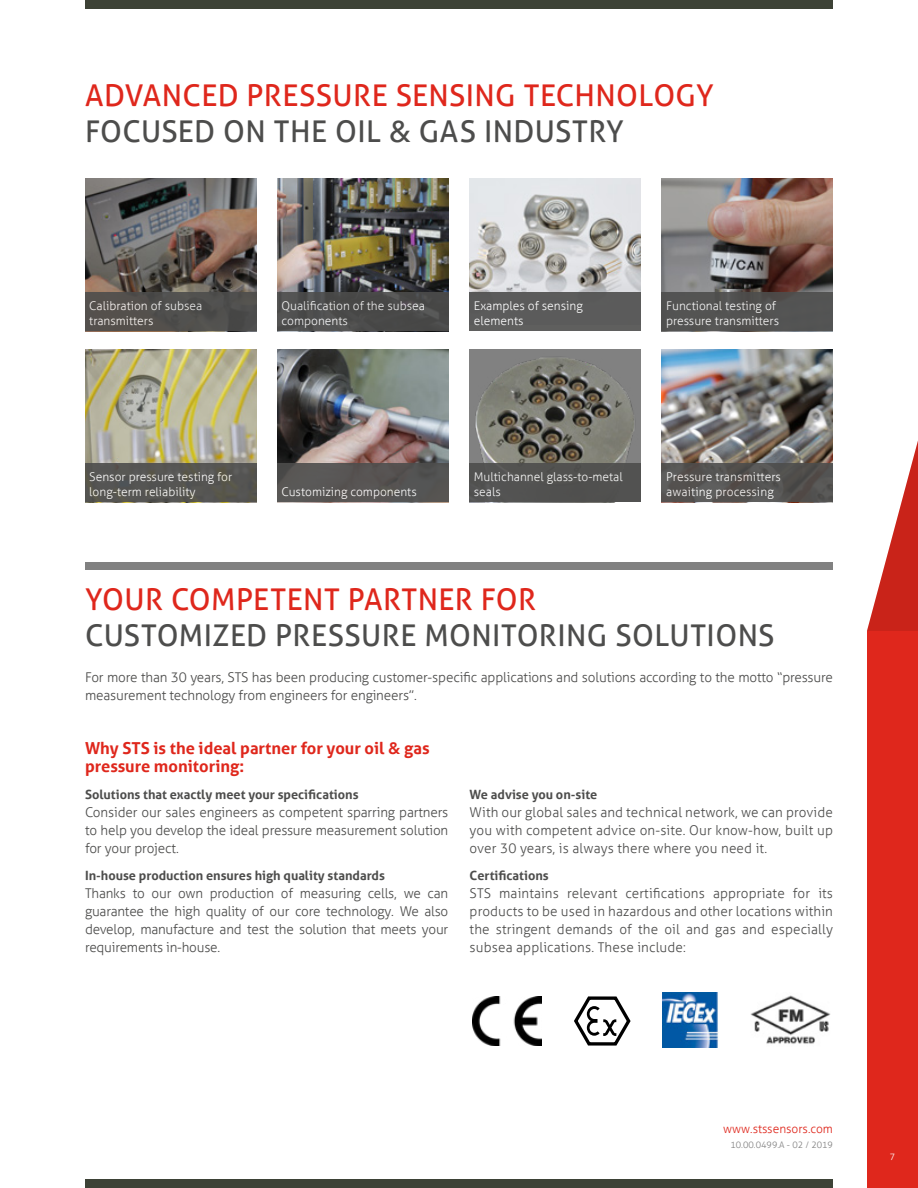
<style>
.page{position:relative;width:918px;height:1188px;background:#fff}
.page>*{position:absolute;margin:0;border:0;box-sizing:border-box;transform-origin:0 0}
.t1{font:30px/36px "Aller";letter-spacing:.01em;color:#df271c}
.t2{font:30px "Aller";letter-spacing:.015em;color:#4d4d4c}
.t3{font:700 16.5px/18px "Aller";color:#df271c}
.t4{font:300 13.5px/18px "Aller";letter-spacing:-.01em;color:#4d4d4c;text-align:justify}
.t5{font:700 12.75px "Aller";color:#4d4d4c}
.t6{font:300 12px/15px "Aller";color:#fff}
.t7{font:300 12px "Aller";color:#df271c}
.t8{font:300 9px "Aller";color:#818181}
.t9{font:300 9px "Aller";color:#fff}
.s1{color:#4d4d4c}
.s2{font-family:"Avenir";font-weight:500;color:#4d4d4c}
.s3{font-family:"Avenir";font-weight:800}
</style>
<div class="page">
<img style="left:85px;top:178px;width:171px;height:115px">
<img style="left:85px;top:349px;width:171px;height:115px">
<img style="left:277px;top:178px;width:171px;height:115px">
<img style="left:277px;top:349px;width:171px;height:115px">
<img style="left:470px;top:178px;width:171px;height:115px">
<img style="left:470px;top:349px;width:171px;height:115px">
<img style="left:662px;top:178px;width:171px;height:115px">
<img style="left:662px;top:349px;width:171px;height:115px">
<svg style="left:574px;top:996px;width:57px;height:50px"></svg>
<img style="left:663px;top:993px;width:55px;height:54px">
<img style="left:750px;top:995px;width:80px;height:49px">
<img style="left:472px;top:996px;width:70px;height:50px">
<div style="left:85px;top:0;width:748px;height:9px;background:#3d4236"></div>
<div style="left:85px;top:1179px;width:748px;height:9px;background:#3d4236"></div>
<div style="left:867px;top:631px;width:51px;height:557px;background:#df271c"></div>
<svg style="left:867px;top:441px;width:51px;height:190px"></svg>
<div style="left:85px;top:293px;width:171px;height:38px;background:#4d4d4c"></div>
<div style="left:85px;top:464px;width:171px;height:38px;background:#565552"></div>
<div style="left:277px;top:293px;width:171px;height:38px;background:#4d4d4c"></div>
<div style="left:277px;top:464px;width:171px;height:38px;background:#575554"></div>
<div style="left:470px;top:293px;width:171px;height:38px;background:#5b5b5b"></div>
<div style="left:470px;top:464px;width:171px;height:38px;background:#4d4d4c"></div>
<div style="left:662px;top:293px;width:171px;height:38px;background:#535353"></div>
<div style="left:662px;top:464px;width:171px;height:38px;background:#4d4d4c"></div>
<div style="left:85px;top:562px;width:748px;height:8px;background:#818181"></div>
<h1 class="t1" style="left:85px;top:77px;width:631px">ADVANCED PRESSURE SENSING TECHNOLOGY<br><span class="s1">FOCUSED ON THE OIL</span> <span class="s2">&amp;</span> <span class="s1">GAS INDUSTRY</span></h1>
<p class="t6" style="left:89px;top:298px;width:115px">Calibration of subsea transmitters</p>
<p class="t6" style="left:282px;top:298px;width:145px">Qualification of the subsea components</p>
<p class="t6" style="left:474px;top:298px;width:110px">Examples of sensing elements</p>
<p class="t6" style="left:666px;top:298px;width:114px">Functional testing of pressure transmitters</p>
<p class="t6" style="left:89px;top:469px;width:145px">Sensor pressure testing for long-term reliability</p>
<p class="t6" style="left:282px;top:484px;width:137px">Customizing components</p>
<p class="t6" style="left:474px;top:469px;width:150px">Multichannel glass-to-metal seals</p>
<p class="t6" style="left:666px;top:469px;width:116px">Pressure transmitters awaiting processing</p>
<h1 class="t1" style="left:85px;top:581px;width:452px">YOUR COMPETENT PARTNER FOR</h1>
<h1 class="t2" style="left:85px;top:617px;width:691px">CUSTOMIZED PRESSURE MONITORING SOLUTIONS</h1>
<p class="t4" style="left:85px;top:668px;width:749px">For more than 30 years, STS has been producing customer-specific applications and solutions according to the motto “pressure measurement technology from engineers for engineers”.</p>
<p class="t3" style="left:85px;top:739px;width:346px">Why STS is the ideal partner for your oil <span class="s3">&amp;</span> gas pressure monitoring:</p>
<p class="t5" style="left:85px;top:787px;width:275px">Solutions that exactly meet your specifications</p>
<p class="t4" style="left:85px;top:803px;width:365px">Consider our sales engineers as competent sparring partners to help you develop the ideal pressure measurement solution for your project.</p>
<p class="t5" style="left:85px;top:868px;width:301px">In-house production ensures high quality standards</p>
<p class="t4" style="left:85px;top:884px;width:365px">Thanks to our own production of measuring cells, we can guarantee the high quality of our core technology. We also develop, manufacture and test the solution that meets your requirements in-house.</p>
<p class="t5" style="left:470px;top:787px;width:129px">We advise you on-site</p>
<p class="t4" style="left:470px;top:803px;width:365px">With our global sales and technical network, we can provide you with competent advice on-site. Our know-how, built up over 30 years, is always there where you need it.</p>
<p class="t5" style="left:470px;top:868px;width:81px">Certifications</p>
<p class="t4" style="left:470px;top:884px;width:365px">STS maintains relevant certifications appropriate for its products to be used in hazardous and other locations within the stringent demands of the oil and gas and especially subsea applications. These include:</p>
<p class="t7" style="left:723px;top:1122px;width:111px">www.stssensors.com</p>
<p class="t8" style="left:731px;top:1140px;width:104px">10.00.0499.A - 02 / 2019</p>
<p class="t9" style="left:890px;top:1152px;width:7px">7</p>
</div>
